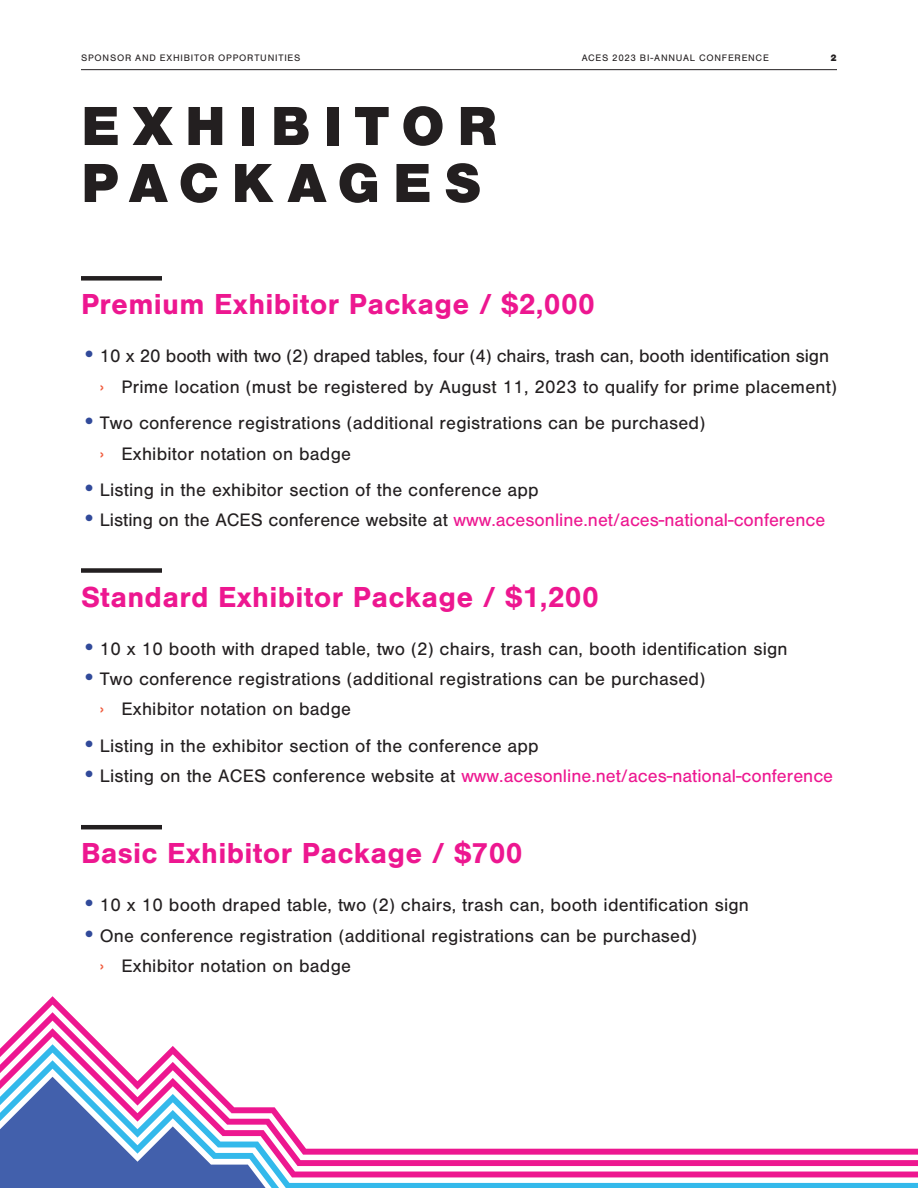
<style>
.page{position:relative;width:918px;height:1188px;background:#fff}
.page>*{position:absolute;margin:0;border:0;box-sizing:border-box;transform-origin:0 0}
.t1{font:900 57px/57px "Nimbus San";letter-spacing:.22em;color:#231f20}
.Main_Heading{font:700 30px "Nimbus San";letter-spacing:.01em;color:#ed1790}
.t2{font:18.75px "Nimbus San";letter-spacing:.01em;color:#231f20}
.t3{font:18.75px "Nimbus San";color:#ed1790}
.t4{font:18.75px "Nimbus San";letter-spacing:-.01em;color:#231f20}
.Page_Lable-Title{font:9.75px "Nimbus San";letter-spacing:.08em;color:#231f20}
.Page_Lable{font:9.75px "Nimbus San";letter-spacing:.08em;color:#231f20}
.Page_Number{font:900 9.75px "Nimbus San";color:#231f20}
.s1{font-size:24px;color:#314a9a}
.s2{color:#f0593a}
.s3{color:#231f20}
</style>
<div class="page">
<div style="left:81px;top:276px;width:81px;height:5px;background:#231f20"></div>
<div style="left:81px;top:568px;width:81px;height:5px;background:#231f20"></div>
<hr style="left:81px;top:825px;width:81px;height:4px;background:#231f20">
<svg style="left:5px;top:1028px;width:96px;height:16px"></svg>
<svg style="left:0;top:1044px;width:918px;height:144px"></svg>
<svg style="left:0;top:1060px;width:279px;height:128px"></svg>
<hr style="left:81px;top:69px;width:756px;height:1px;background:#231f20">
<p class="Page_Lable-Title" style="left:81px;top:52px;width:221px">SPONSOR AND EXHIBITOR OPPORTUNITIES</p>
<p class="Page_Lable" style="left:582px;top:52px;width:189px">ACES 2023 BI-ANNUAL CONFERENCE</p>
<p class="Page_Number" style="left:831px;top:52px;width:8px">2</p>
<h1 class="t1" style="left:81px;top:98px;width:418px">EXHIBITOR<br>PACKAGES</h1>
<p class="Main_Heading" style="left:81px;top:288px;width:515px">Premium Exhibitor Package / $2,000</p>
<p class="t4" style="left:81px;top:346px;width:750px"><span class="s1">•</span> 10 x 20 booth with two (2) draped tables, four (4) chairs, trash can, booth identification sign</p>
<p class="t2" style="left:100px;top:376px;width:738px"><span class="s2">›</span> Prime location (must be registered by August 11, 2023 to qualify for prime placement)</p>
<p class="t2" style="left:81px;top:413px;width:626px"><span class="s1">•</span>Two conference registrations (additional registrations can be purchased)</p>
<p class="t2" style="left:100px;top:443px;width:253px"><span class="s2">›</span> Exhibitor notation on badge</p>
<p class="t2" style="left:81px;top:479px;width:459px"><span class="s1">•</span>Listing in the exhibitor section of the conference app</p>
<p class="t3" style="left:81px;top:510px;width:746px"><span class="s1">•</span><span class="s3">Listing on the ACES conference website at</span> www.acesonline.net/aces-national-conference</p>
<p class="Main_Heading" style="left:81px;top:580px;width:519px">Standard Exhibitor Package / $1,200</p>
<p class="t2" style="left:81px;top:638px;width:708px"><span class="s1">•</span>10 x 10 booth with draped table, two (2) chairs, trash can, booth identification sign</p>
<p class="t2" style="left:81px;top:669px;width:626px"><span class="s1">•</span>Two conference registrations (additional registrations can be purchased)</p>
<p class="t2" style="left:100px;top:699px;width:253px"><span class="s2">›</span> Exhibitor notation on badge</p>
<p class="t2" style="left:81px;top:735px;width:459px"><span class="s1">•</span>Listing in the exhibitor section of the conference app</p>
<p class="t3" style="left:81px;top:766px;width:754px"><span class="s1">•</span><span class="s3">Listing on the ACES conference website at</span> www.acesonline.net/aces-national-conference</p>
<p class="Main_Heading" style="left:81px;top:836px;width:443px">Basic Exhibitor Package / $700</p>
<p class="t2" style="left:81px;top:895px;width:670px"><span class="s1">•</span>10 x 10 booth draped table, two (2) chairs, trash can, booth identification sign</p>
<p class="t2" style="left:81px;top:925px;width:617px"><span class="s1">•</span>One conference registration (additional registrations can be purchased)</p>
<p class="t2" style="left:100px;top:956px;width:253px"><span class="s2">›</span> Exhibitor notation on badge</p>
</div>
